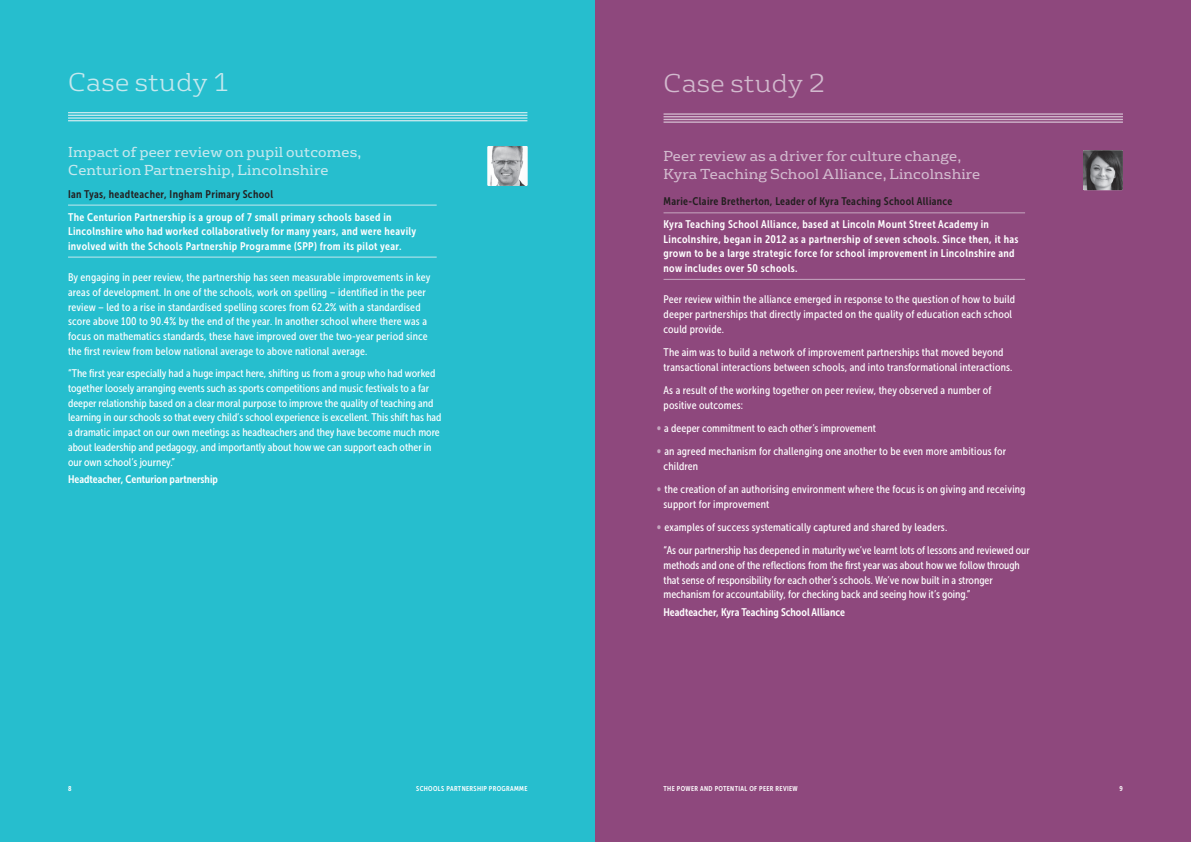
<style>
.page{position:relative;width:1191px;height:842px;background:#fff}
.page>*{position:absolute;margin:0;border:0;box-sizing:border-box;transform-origin:0 0}
.t1{font:300 25px "FS Rufus";letter-spacing:.02em;color:#c5e8ee}
.t2{font:300 25px "FS Rufus";letter-spacing:.02em;color:#d2bace}
.t3{font:14px/18px "FS Rufus";letter-spacing:.01em;color:#d2bace}
.t4{font:14px/18px "FS Rufus";letter-spacing:.01em;color:#c5e8ee}
.t5{font:11px/14.7px "Museo Sans Cond 500";letter-spacing:.005em;color:#fff}
.t6{font:11px/14.5px "Museo Sans Cond 700";letter-spacing:.03em;color:#fff}
.t7{font:11px "Museo Sans Cond 700";letter-spacing:.03em;color:#231f20}
.t8{font:11px "Museo Sans Cond 700";color:#fff}
.t9{font:7px "Museo Sans Cond 700";letter-spacing:.05em;color:#fff}
.s1{font-size:13px;color:#c6a7c0}
</style>
<div class="page">
<div style="left:0;top:0;width:595px;height:842px;background:#26bece"></div>
<div style="left:595px;top:0;width:596px;height:842px;background:#8e487d"></div>
<hr style="left:68px;top:205px;width:369px;height:1px;background:#c5e8ee">
<hr style="left:68px;top:257px;width:369px;height:1px;background:#c5e8ee">
<hr style="left:663px;top:113px;width:460px;height:2px;background:#d2bace">
<hr style="left:663px;top:116px;width:460px;height:1px;background:#d2bace">
<hr style="left:663px;top:119px;width:460px;height:1px;background:#d2bace">
<hr style="left:663px;top:121px;width:460px;height:2px;background:#d2bace">
<hr style="left:68px;top:112px;width:459px;height:1px;background:#c5e8ee">
<hr style="left:68px;top:115px;width:459px;height:1px;background:#c5e8ee">
<hr style="left:68px;top:117px;width:459px;height:2px;background:#c5e8ee">
<hr style="left:68px;top:120px;width:459px;height:1px;background:#c5e8ee">
<hr style="left:663px;top:212px;width:362px;height:1px;background:#c6a7c0">
<hr style="left:663px;top:279px;width:362px;height:1px;background:#c6a7c0">
<img style="left:487px;top:146px;width:40px;height:40px">
<img style="left:1083px;top:150px;width:40px;height:40px">
<h1 class="t1" style="left:68px;top:62px;width:163px">Case study 1</h1>
<h1 class="t2" style="left:663px;top:64px;width:163px">Case study 2</h1>
<p class="t4" style="left:68px;top:142px;width:295px">Impact of peer review on pupil outcomes,<br>Centurion Partnership, Lincolnshire</p>
<p class="t7" style="left:68px;top:188px;width:207px">Ian Tyas, headteacher, Ingham Primary School</p>
<p class="t6" style="left:68px;top:209px;width:350px">The Centurion Partnership is a group of 7 small primary schools based in<br>Lincolnshire who had worked collaboratively for many years, and were heavily involved with the Schools Partnership Programme (SPP) from its pilot year.</p>
<p class="t5" style="left:68px;top:270px;width:364px">By engaging in peer review, the partnership has seen measurable improvements in key areas of development. In one of the schools, work on spelling – identified in the peer review – led to a rise in standardised spelling scores from 62.2% with a standardised score above 100 to 90.4% by the end of the year. In another school where there was a focus on mathematics standards, these have improved over the two-year period since the first review from below national average to above national average.</p>
<p class="t5" style="left:68px;top:366px;width:375px">“The first year especially had a huge impact here, shifting us from a group who had worked together loosely arranging events such as sports competitions and music festivals to a far deeper relationship based on a clear moral purpose to improve the quality of teaching and learning in our schools so that every child’s school experience is excellent. This shift has had a dramatic impact on our own meetings as headteachers and they have become much more about leadership and pedagogy, and importantly about how we can support each other in our own school’s journey.”</p>
<p class="t8" style="left:68px;top:473px;width:151px">Headteacher, Centurion partnership</p>
<p class="t3" style="left:663px;top:146px;width:318px">Peer review as a driver for culture change,<br>Kyra Teaching School Alliance, Lincolnshire</p>
<p class="t7" style="left:663px;top:195px;width:290px">Marie-Claire Bretherton, Leader of Kyra Teaching School Alliance</p>
<p class="t6" style="left:663px;top:217px;width:356px">Kyra Teaching School Alliance, based at Lincoln Mount Street Academy in Lincolnshire, began in 2012 as a partnership of seven schools. Since then, it has grown to be a large strategic force for school improvement in Lincolnshire and now includes over 50 schools.</p>
<p class="t5" style="left:663px;top:292px;width:353px">Peer review within the alliance emerged in response to the question of how to build deeper partnerships that directly impacted on the quality of education each school could provide.</p>
<p class="t5" style="left:663px;top:345px;width:350px">The aim was to build a network of improvement partnerships that moved beyond transactional interactions between schools, and into transformational interactions.</p>
<p class="t5" style="left:663px;top:383px;width:329px">As a result of the working together on peer review, they observed a number of positive outcomes:</p>
<p class="t5" style="left:656px;top:421px;width:221px"><span class="s1">•</span> a deeper commitment to each other’s improvement</p>
<p class="t5" style="left:663px;top:444px;width:344px;text-indent:-7px"><span class="s1">•</span> an agreed mechanism for challenging one another to be even more ambitious for children</p>
<p class="t5" style="left:663px;top:482px;width:363px;text-indent:-7px"><span class="s1">•</span> the creation of an authorising environment where the focus is on giving and receiving support for improvement</p>
<p class="t5" style="left:663px;top:516px;width:368px;line-height:23.2px;text-indent:-7px"><span class="s1">•</span> examples of success systematically captured and shared by leaders.<br>“As our partnership has deepened in maturity we’ve learnt lots of lessons and reviewed our</p>
<p class="t5" style="left:663px;top:558px;width:358px">methods and one of the reflections from the first year was about how we follow through that sense of responsibility for each other’s schools. We’ve now built in a stronger mechanism for accountability, for checking back and seeing how it’s going.”</p>
<p class="t8" style="left:663px;top:606px;width:183px">Headteacher, Kyra Teaching School Alliance</p>
<p class="t9" style="left:68px;top:785px;width:5px">8</p>
<p class="t9" style="left:416px;top:785px;width:113px">SCHOOLS PARTNERSHIP PROGRAMME</p>
<p class="t9" style="left:663px;top:785px;width:136px">THE POWER AND POTENTIAL OF PEER REVIEW</p>
<p class="t9" style="left:1119px;top:785px;width:5px">9</p>
</div>
